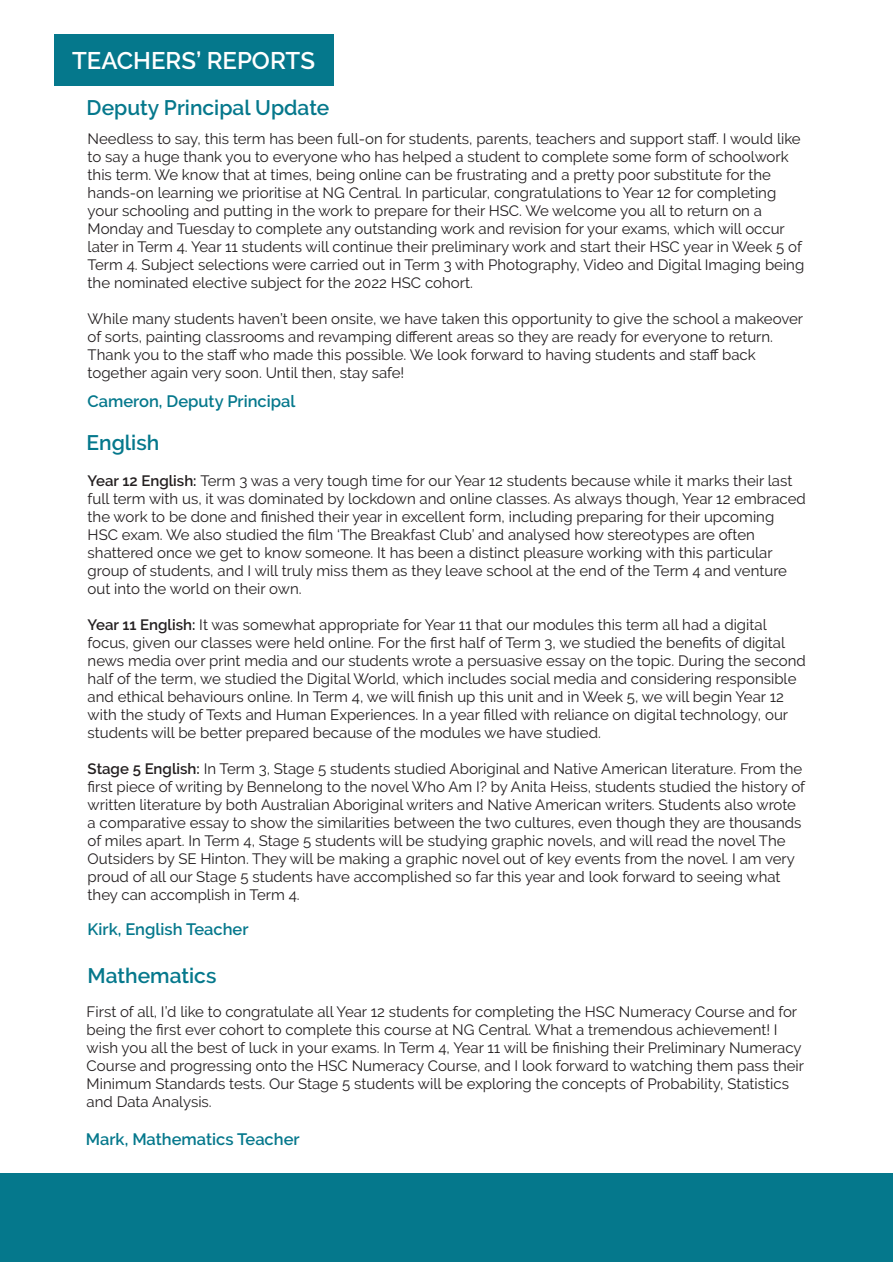
<style>
.page{position:relative;width:893px;height:1263px;background:#fff}
.page>*{position:absolute;margin:0;border:0;box-sizing:border-box;transform-origin:0 0}
.t1{font:600 24px "Raleway";color:#fff}
.t2{font:600 21px "Raleway";color:#05788c}
.t3{font:600 16.5px "Raleway";color:#05788c}
.t4{font:15px/18px "Raleway";color:#231f20}
.s1{font-weight:600}
</style>
<div class="page">
<div style="left:0;top:1174px;width:892px;height:88px;background:#05788c"></div>
<div style="left:868px;top:1174px;width:25px;height:88px;background:#05788c"></div>
<div style="left:54px;top:35px;width:280px;height:51px;background:#05788c"></div>
<p class="t1" style="left:72px;top:47px;width:244px">TEACHERS’ REPORTS</p>
<p class="t2" style="left:87px;top:96px;width:244px">Deputy Principal Update</p>
<p class="t4" style="left:88px;top:130px;width:718px">Needless to say, this term has been full-on for students, parents, teachers and support staff. I would like to say a huge thank you to everyone who has helped a student to complete some form of schoolwork this term. We know that at times, being online can be frustrating and a pretty poor substitute for the hands-on learning we prioritise at NG Central. In particular, congratulations to Year 12 for completing your schooling and putting in the work to prepare for their HSC. We welcome you all to return on a Monday and Tuesday to complete any outstanding work and revision for your exams, which will occur later in Term 4. Year 11 students will continue their preliminary work and start their HSC year in Week 5 of Term 4. Subject selections were carried out in Term 3 with Photography, Video and Digital Imaging being the nominated elective subject for the 2022 HSC cohort.</p>
<p class="t4" style="left:88px;top:310px;width:717px">While many students haven’t been onsite, we have taken this opportunity to give the school a makeover of sorts, painting classrooms and revamping different areas so they are ready for everyone to return.<br>Thank you to the staff who made this possible. We look forward to having students and staff back together again very soon. Until then, stay safe!</p>
<p class="t3" style="left:88px;top:392px;width:209px">Cameron, Deputy Principal</p>
<p class="t2" style="left:87px;top:430px;width:74px">English</p>
<p class="t4" style="left:88px;top:471px;width:720px"><span class="s1">Year 12 English:</span> Term 3 was a very tough time for our Year 12 students because while it marks their last full term with us, it was dominated by lockdown and online classes. As always though, Year 12 embraced the work to be done and finished their year in excellent form, including preparing for their upcoming HSC exam. We also studied the film ‘The Breakfast Club’ and analysed how stereotypes are often shattered once we get to know someone. It has been a distinct pleasure working with this particular group of students, and I will truly miss them as they leave school at the end of the Term 4 and venture out into the world on their own.</p>
<p class="t4" style="left:88px;top:615px;width:720px"><span class="s1">Year 11 English:</span> It was somewhat appropriate for Year 11 that our modules this term all had a digital focus, given our classes were held online. For the first half of Term 3, we studied the benefits of digital news media over print media and our students wrote a persuasive essay on the topic. During the second half of the term, we studied the Digital World, which includes social media and considering responsible and ethical behaviours online. In Term 4, we will finish up this unit and in Week 5, we will begin Year 12 with the study of Texts and Human Experiences. In a year filled with reliance on digital technology, our students will be better prepared because of the modules we have studied.</p>
<p class="t4" style="left:88px;top:759px;width:719px"><span class="s1">Stage 5 English:</span> In Term 3, Stage 5 students studied Aboriginal and Native American literature. From the first piece of writing by Bennelong to the novel Who Am I? by Anita Heiss, students studied the history of written literature by both Australian Aboriginal writers and Native American writers. Students also wrote a comparative essay to show the similarities between the two cultures, even though they are thousands of miles apart. In Term 4, Stage 5 students will be studying graphic novels, and will read the novel The Outsiders by SE Hinton. They will be making a graphic novel out of key events from the novel. I am very proud of all our Stage 5 students have accomplished so far this year and look forward to seeing what they can accomplish in Term 4.</p>
<p class="t3" style="left:88px;top:919px;width:162px">Kirk, English Teacher</p>
<p class="t2" style="left:88px;top:963px;width:130px">Mathematics</p>
<p class="t4" style="left:87px;top:1002px;width:719px">First of all, I’d like to congratulate all Year 12 students for completing the HSC Numeracy Course and for being the first ever cohort to complete this course at NG Central. What a tremendous achievement! I wish you all the best of luck in your exams. In Term 4, Year 11 will be finishing their Preliminary Numeracy Course and progressing onto the HSC Numeracy Course, and I look forward to watching them pass their Minimum Standards tests. Our Stage 5 students will be exploring the concepts of Probability, Statistics and Data Analysis.</p>
<p class="t3" style="left:86px;top:1130px;width:215px">Mark, Mathematics Teacher</p>
</div>
